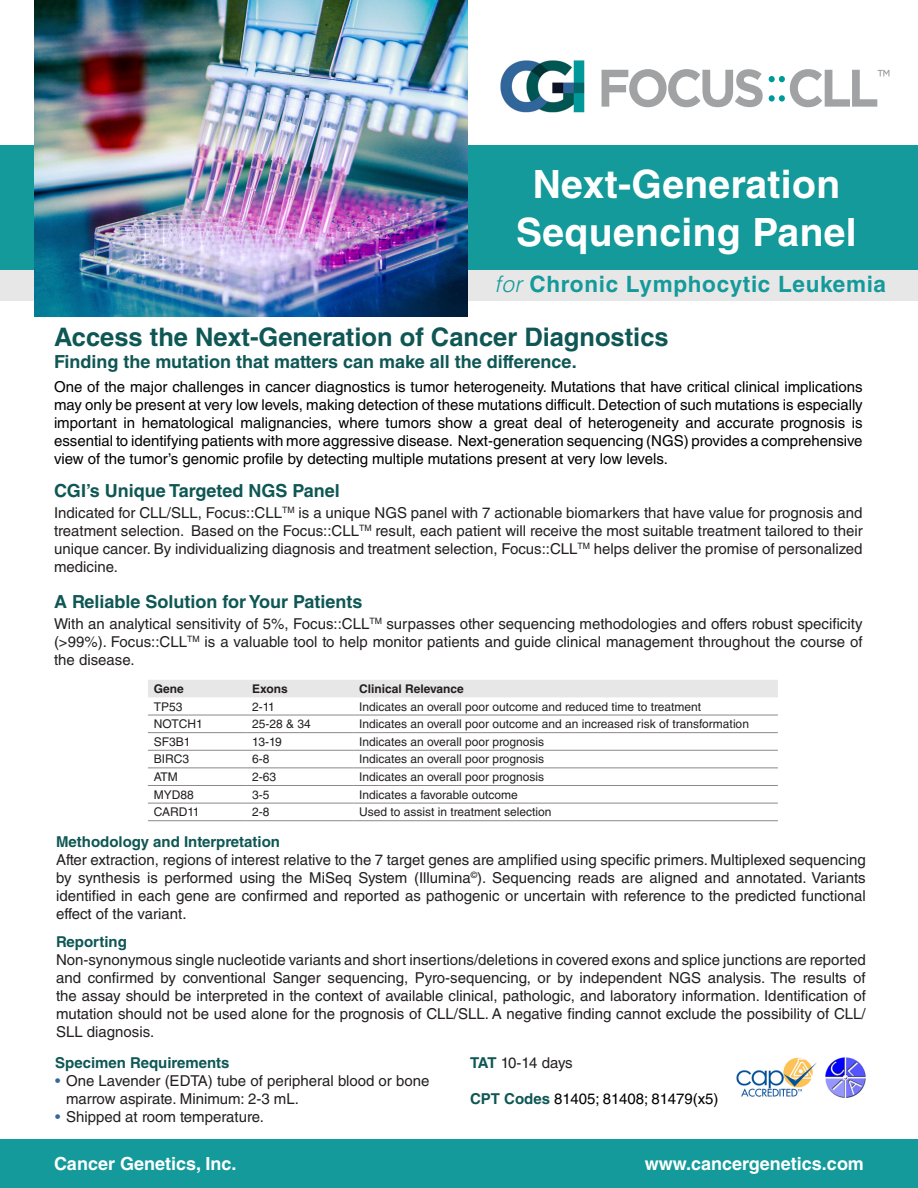
<style>
.page{position:relative;width:918px;height:1188px;background:#fff}
.page>*{position:absolute;margin:0;border:0;box-sizing:border-box;transform-origin:0 0}
.t1{font:700 39px "Helvetica LT Std";letter-spacing:.01em;color:#fff}
.t2{font:700 25.5px "Helvetica LT Std";color:#0e5754}
.t3{font:700 22.5px "Helvetica LT Std";letter-spacing:.03em;color:#149a9a}
.t4{font:700 18px "Helvetica LT Std";color:#0e5754}
.t5{font:700 18px "Helvetica LT Std";color:#fff}
.t6{font:15px/18px "Helvetica LT Std";color:#231f20;text-align:justify}
.t7{font:15px/18px "Helvetica LT Std";color:#000;text-align:justify}
.t8{font:700 15px "Helvetica LT Std";color:#0e5754}
.t9{font:12px "Helvetica LT Std";color:#231f20}
.t10{font:700 12px "Helvetica LT Std";color:#231f20}
.s1{font-weight:300;font-style:italic}
.s2{color:#32689b}
.s3{font-weight:700;color:#0e5754}
</style>
<div class="page">
<img style="left:500px;top:60px;width:390px;height:53px">
<img style="left:602px;top:69px;width:161px;height:38px">
<img style="left:769px;top:76px;width:16px;height:26px">
<img style="left:790px;top:69px;width:87px;height:38px">
<svg style="left:878px;top:70px;width:11px;height:6px"></svg>
<div style="left:0;top:265px;width:918px;height:36px;background:#e8e7e8"></div>
<div style="left:0;top:145px;width:918px;height:125px;background:#149a9a"></div>
<div style="left:0;top:1139px;width:918px;height:49px;background:#149a9a"></div>
<img style="left:35px;top:0;width:433px;height:316px">
<div style="left:148px;top:680px;width:630px;height:17px;background:#e8e7e8"></div>
<hr style="left:148px;top:803px;width:98px;height:1px;background:#8b898a">
<hr style="left:246px;top:803px;width:107px;height:1px;background:#8b898a">
<hr style="left:353px;top:803px;width:425px;height:1px;background:#8b898a">
<hr style="left:148px;top:820px;width:98px;height:1px;background:#8b898a">
<hr style="left:246px;top:820px;width:107px;height:1px;background:#8b898a">
<hr style="left:353px;top:820px;width:425px;height:1px;background:#8b898a">
<hr style="left:148px;top:715px;width:98px;height:1px;background:#8b898a">
<hr style="left:246px;top:715px;width:107px;height:1px;background:#8b898a">
<hr style="left:353px;top:715px;width:425px;height:1px;background:#8b898a">
<hr style="left:148px;top:732px;width:98px;height:1px;background:#8b898a">
<hr style="left:246px;top:732px;width:107px;height:1px;background:#8b898a">
<hr style="left:353px;top:732px;width:425px;height:1px;background:#8b898a">
<hr style="left:148px;top:750px;width:98px;height:1px;background:#8b898a">
<hr style="left:246px;top:750px;width:107px;height:1px;background:#8b898a">
<hr style="left:353px;top:750px;width:425px;height:1px;background:#8b898a">
<hr style="left:148px;top:768px;width:98px;height:1px;background:#8b898a">
<hr style="left:246px;top:768px;width:107px;height:1px;background:#8b898a">
<hr style="left:353px;top:768px;width:425px;height:1px;background:#8b898a">
<hr style="left:148px;top:785px;width:98px;height:1px;background:#8b898a">
<hr style="left:246px;top:785px;width:107px;height:1px;background:#8b898a">
<hr style="left:353px;top:785px;width:425px;height:1px;background:#8b898a">
<img style="left:736px;top:1057px;width:81px;height:40px">
<img style="left:826px;top:1058px;width:40px;height:40px">
<p class="t1" style="left:533px;top:160px;width:309px">Next-Generation</p>
<p class="t1" style="left:516px;top:208px;width:342px">Sequencing Panel</p>
<p class="t3" style="left:494px;top:271px;width:393px"><span class="s1">for</span> Chronic Lymphocytic Leukemia</p>
<p class="t2" style="left:54px;top:321px;width:616px">Access the Next-Generation of Cancer Diagnostics</p>
<p class="t4" style="left:54px;top:351px;width:524px">Finding the mutation that matters can make all the difference.</p>
<p class="t7" style="left:54px;top:378px;width:810px">One of the major challenges in cancer diagnostics is tumor heterogeneity. Mutations that have critical clinical implications may only be present at very low levels, making detection of these mutations difficult. Detection of such mutations is especially important in hematological malignancies, where tumors show a great deal of heterogeneity and accurate prognosis is essential to identifying patients with more aggressive disease. Next-generation sequencing (NGS) provides a comprehensive view of the tumor’s genomic profile by detecting multiple mutations present at very low levels.</p>
<p class="t4" style="left:54px;top:480px;width:287px">CGI’s Unique Targeted NGS Panel</p>
<p class="t6" style="left:54px;top:504px;width:810px">Indicated for CLL/SLL, Focus::CLL<sup>TM</sup> is a unique NGS panel with 7 actionable biomarkers that have value for prognosis and treatment selection. Based on the Focus::CLL<sup>TM</sup> result, each patient will receive the most suitable treatment tailored to their unique cancer. By individualizing diagnosis and treatment selection, Focus::CLL<sup>TM</sup> helps deliver the promise of personalized medicine.</p>
<p class="t4" style="left:54px;top:591px;width:310px">A Reliable Solution for Your Patients</p>
<p class="t6" style="left:54px;top:615px;width:810px">With an analytical sensitivity of 5%, Focus::CLL<sup>TM</sup> surpasses other sequencing methodologies and offers robust specificity (&gt;99%). Focus::CLL<sup>TM</sup> is a valuable tool to help monitor patients and guide clinical management throughout the course of the disease.</p>
<p class="t10" style="left:154px;top:681px;width:32px">Gene</p>
<p class="t10" style="left:252px;top:681px;width:37px">Exons</p>
<p class="t10" style="left:359px;top:681px;width:106px">Clinical Relevance</p>
<p class="t9" style="left:154px;top:699px;width:30px">TP53</p>
<p class="t9" style="left:252px;top:699px;width:24px">2-11</p>
<p class="t9" style="left:359px;top:699px;width:343px">Indicates an overall poor outcome and reduced time to treatment</p>
<p class="t9" style="left:154px;top:717px;width:50px">NOTCH1</p>
<p class="t9" style="left:252px;top:717px;width:60px">25-28 &amp; 34</p>
<p class="t9" style="left:359px;top:717px;width:391px">Indicates an overall poor outcome and an increased risk of transformation</p>
<p class="t9" style="left:154px;top:735px;width:38px">SF3B1</p>
<p class="t9" style="left:252px;top:735px;width:31px">13-19</p>
<p class="t9" style="left:359px;top:735px;width:187px">Indicates an overall poor prognosis</p>
<p class="t9" style="left:154px;top:752px;width:37px">BIRC3</p>
<p class="t9" style="left:252px;top:752px;width:19px">6-8</p>
<p class="t9" style="left:359px;top:752px;width:187px">Indicates an overall poor prognosis</p>
<p class="t9" style="left:154px;top:770px;width:25px">ATM</p>
<p class="t9" style="left:252px;top:770px;width:26px">2-63</p>
<p class="t9" style="left:359px;top:770px;width:187px">Indicates an overall poor prognosis</p>
<p class="t9" style="left:154px;top:787px;width:42px">MYD88</p>
<p class="t9" style="left:252px;top:787px;width:19px">3-5</p>
<p class="t9" style="left:359px;top:787px;width:160px">Indicates a favorable outcome</p>
<p class="t9" style="left:154px;top:805px;width:47px">CARD11</p>
<p class="t9" style="left:252px;top:805px;width:19px">2-8</p>
<p class="t9" style="left:359px;top:805px;width:194px">Used to assist in treatment selection</p>
<p class="t8" style="left:56px;top:832px;width:225px">Methodology and Interpretation</p>
<p class="t6" style="left:56px;top:850px;width:811px">After extraction, regions of interest relative to the 7 target genes are amplified using specific primers. Multiplexed sequencing by synthesis is performed using the MiSeq System (Illumina<sup>©</sup>). Sequencing reads are aligned and annotated. Variants identified in each gene are confirmed and reported as pathogenic or uncertain with reference to the predicted functional effect of the variant.</p>
<p class="t8" style="left:56px;top:933px;width:72px">Reporting</p>
<p class="t6" style="left:56px;top:951px;width:811px">Non-synonymous single nucleotide variants and short insertions/deletions in covered exons and splice junctions are reported and confirmed by conventional Sanger sequencing, Pyro-sequencing, or by independent NGS analysis. The results of the assay should be interpreted in the context of available clinical, pathologic, and laboratory information. Identification of mutation should not be used alone for the prognosis of CLL/SLL. A negative finding cannot exclude the possibility of CLL/ SLL diagnosis.</p>
<p class="t8" style="left:55px;top:1054px;width:176px">Specimen Requirements</p>
<p class="t6" style="left:66px;top:1072px;width:365px;text-indent:-11px"><span class="s2">•</span> One Lavender (EDTA) tube of peripheral blood or bone marrow aspirate. Minimum: 2-3 mL.</p>
<p class="t6" style="left:55px;top:1108px;width:210px"><span class="s2">•</span> Shipped at room temperature.</p>
<p class="t6" style="left:470px;top:1054px;width:104px"><span class="s3">TAT</span> 10-14 days</p>
<p class="t7" style="left:470px;top:1090px;width:250px"><span class="s3">CPT Codes</span> 81405; 81408; 81479(x5)</p>
<p class="t5" style="left:54px;top:1153px;width:184px">Cancer Genetics, Inc.</p>
<p class="t5" style="left:645px;top:1153px;width:221px">www.cancergenetics.com</p>
</div>
